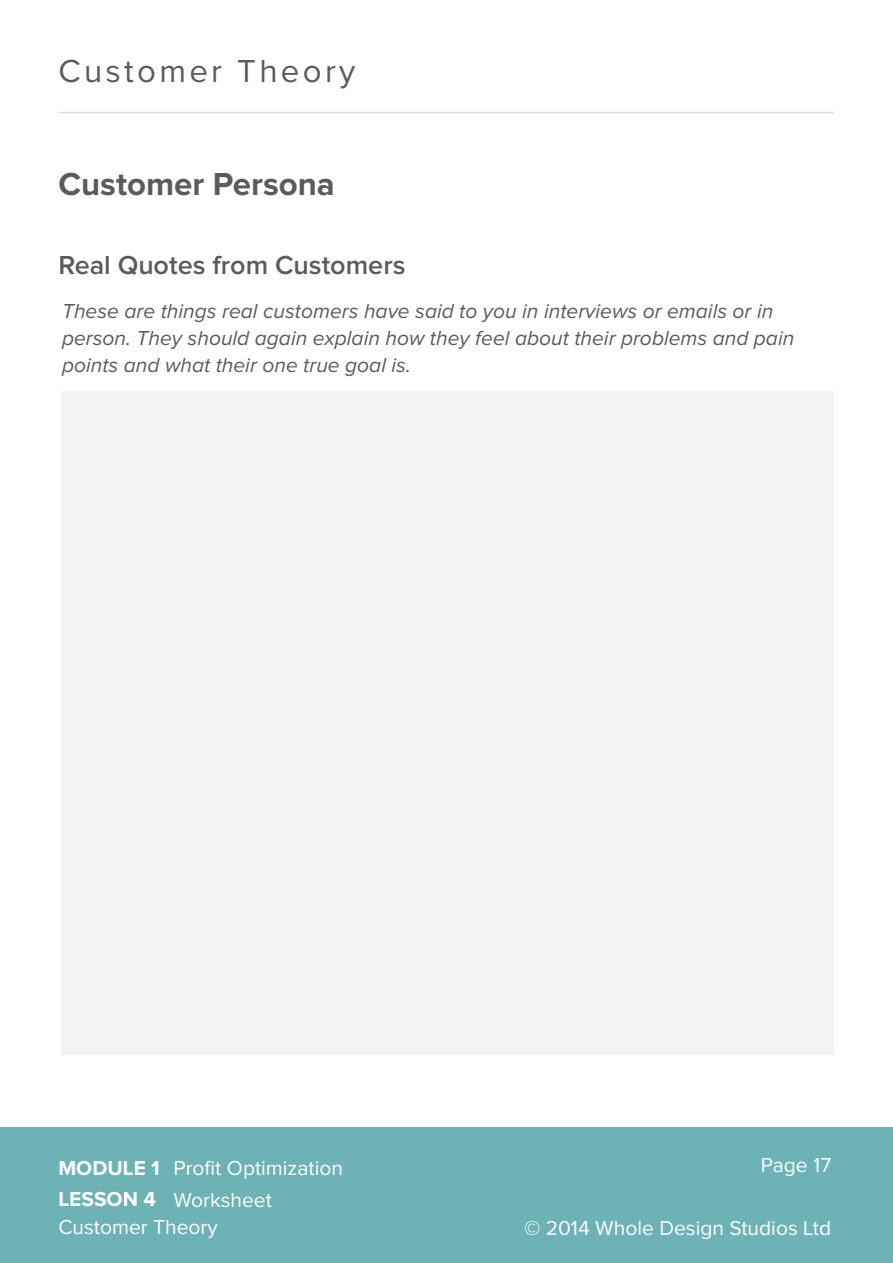
<style>
.page{position:relative;width:893px;height:1263px;background:#fff}
.page>*{position:absolute;margin:0;border:0;box-sizing:border-box;transform-origin:0 0}
.t1{font:700 33px "Proxima Nova";color:#5b5b5e}
.t2{font:33px "Proxima Nova";letter-spacing:.1em;color:#5b5b5e}
.t3{font:600 27px "Proxima Nova";color:#5b5b5e}
.t4{font:italic 21px/27px "Proxima Nova";color:#5b5b5e}
.t5{font:21px/27.3px "Proxima Nova";color:#fff}
.t6{font:700 21px "Proxima Nova";color:#fff}
</style>
<div class="page">
<div style="left:61px;top:392px;width:773px;height:663px;background:#f2f2f2"></div>
<div style="left:0;top:1126px;width:893px;height:137px;background:#6db2b4"></div>
<hr style="left:58px;top:112px;width:776px;height:1px;background:#5b5b5e">
<h1 class="t2" style="left:58px;top:56px;width:298px">Customer Theory</h1>
<h1 class="t1" style="left:58px;top:169px;width:278px">Customer Persona</h1>
<p class="t3" style="left:58px;top:252px;width:348px">Real Quotes from Customers</p>
<p class="t4" style="left:62px;top:298px;width:734px">These are things real customers have said to you in interviews or emails or in person. They should again explain how they feel about their problems and pain points and what their one true goal is.</p>
<p class="t6" style="left:58px;top:1158px;width:103px">MODULE 1</p>
<p class="t5" style="left:761px;top:1152px;width:72px">Page 17</p>
<p class="t5" style="left:173px;top:1155px;width:171px">Profit Optimization</p>
<p class="t6" style="left:58px;top:1189px;width:99px">LESSON 4</p>
<p class="t5" style="left:58px;top:1187px;width:215px;text-indent:115px">Worksheet<br>Customer Theory</p>
<p class="t5" style="left:524px;top:1215px;width:309px">© 2014 Whole Design Studios Ltd</p>
</div>
